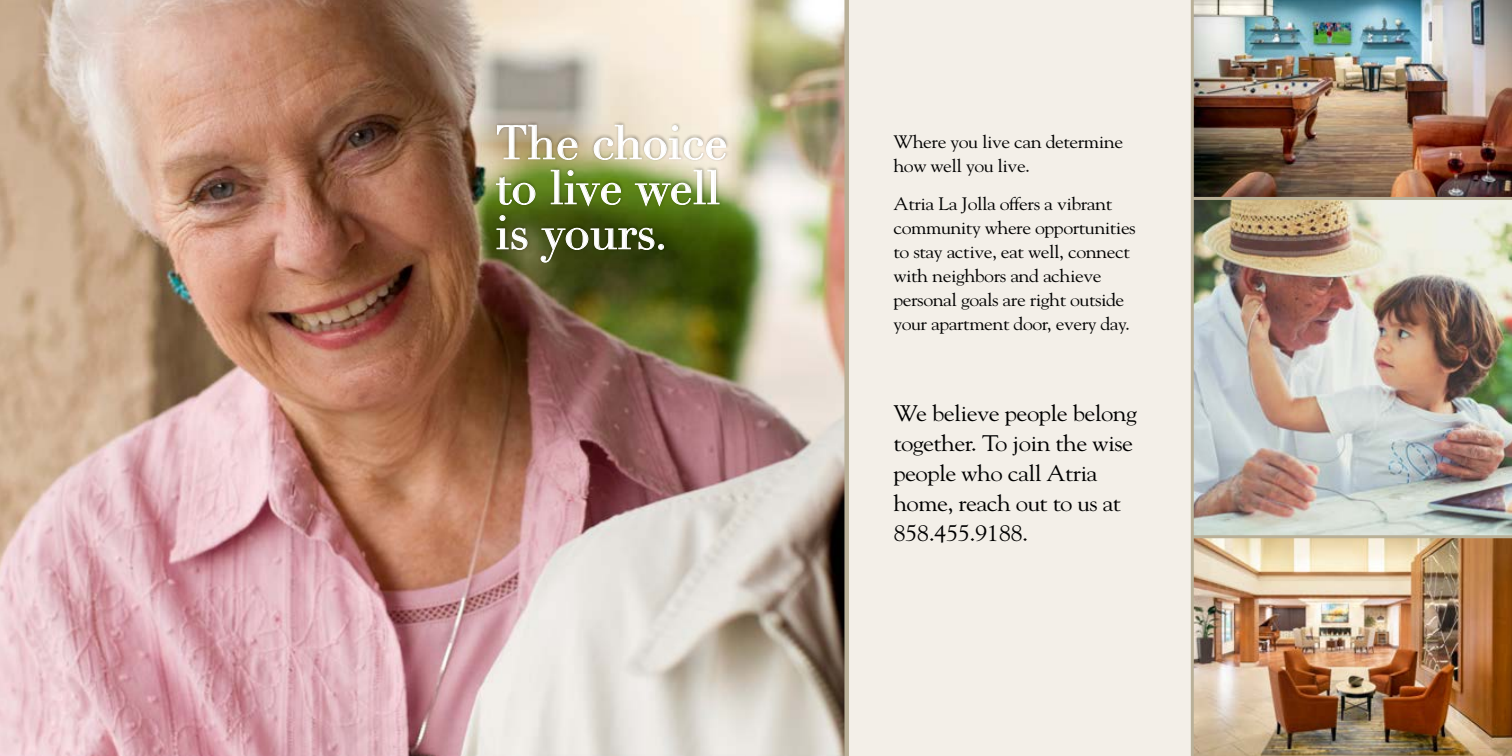
<style>
.page{position:relative;width:1512px;height:756px;background:#fff}
.page>*{position:absolute;margin:0;border:0;box-sizing:border-box;transform-origin:0 0}
.t1{font:46.5px/45px "Didot LT Std";color:#fff}
.t2{font:22.5px/30px "Goudy Std";letter-spacing:-.025em;color:#000;scale:1.1 1}
.t3{font:18px/24px "Goudy Std";letter-spacing:-.025em;color:#000;scale:1.1 1}
</style>
<div class="page">
<div style="left:847px;top:0;width:665px;height:756px;background:#f3efe8"></div>
<img style="left:1194px;top:200px;width:318px;height:335px">
<img style="left:1194px;top:0;width:318px;height:197px">
<img style="left:1194px;top:538px;width:318px;height:218px">
<hr style="left:1192px;top:535px;width:320px;height:3px;background:#b9b098">
<img style="left:0;top:0;width:844px;height:756px">
<hr style="left:1191px;top:0;width:3px;height:756px;background:#b9b098">
<div style="left:844px;top:0;width:5px;height:756px;background:#b9b098"></div>
<hr style="left:1192px;top:197px;width:320px;height:3px;background:#b9b098">
<div style="left:494px;top:121px;width:235px;height:144px;background:#000;opacity:.36"></div>
<svg style="left:497px;top:125px;width:81px;height:35px;background:#b6aa8c"></svg>
<svg style="left:594px;top:125px;width:132px;height:35px;background:#e2dac9"></svg>
<svg style="left:496px;top:176px;width:40px;height:29px"></svg>
<svg style="left:551px;top:170px;width:70px;height:37px;background:#718d3e"></svg>
<svg style="left:635px;top:170px;width:85px;height:37px;background:#92a566"></svg>
<svg style="left:496px;top:215px;width:32px;height:35px"></svg>
<svg style="left:541px;top:228px;width:123px;height:35px;background:#4f592e"></svg>
<h1 class="t1" style="left:496px;top:121px;width:233px">The choice to live well is yours.</h1>
<p class="t3" style="left:893px;top:130px;width:210px">Where you live can determine how well you live.</p>
<p class="t3" style="left:893px;top:191px;width:222px">Atria La Jolla offers a vibrant community where opportunities to stay active, eat well, connect with neighbors and achieve personal goals are right outside your apartment door, every day.</p>
<p class="t2" style="left:893px;top:398px;width:223px">We believe people belong together. To join the wise people who call Atria home, reach out to us at<br>858.455.9188.</p>
</div>
